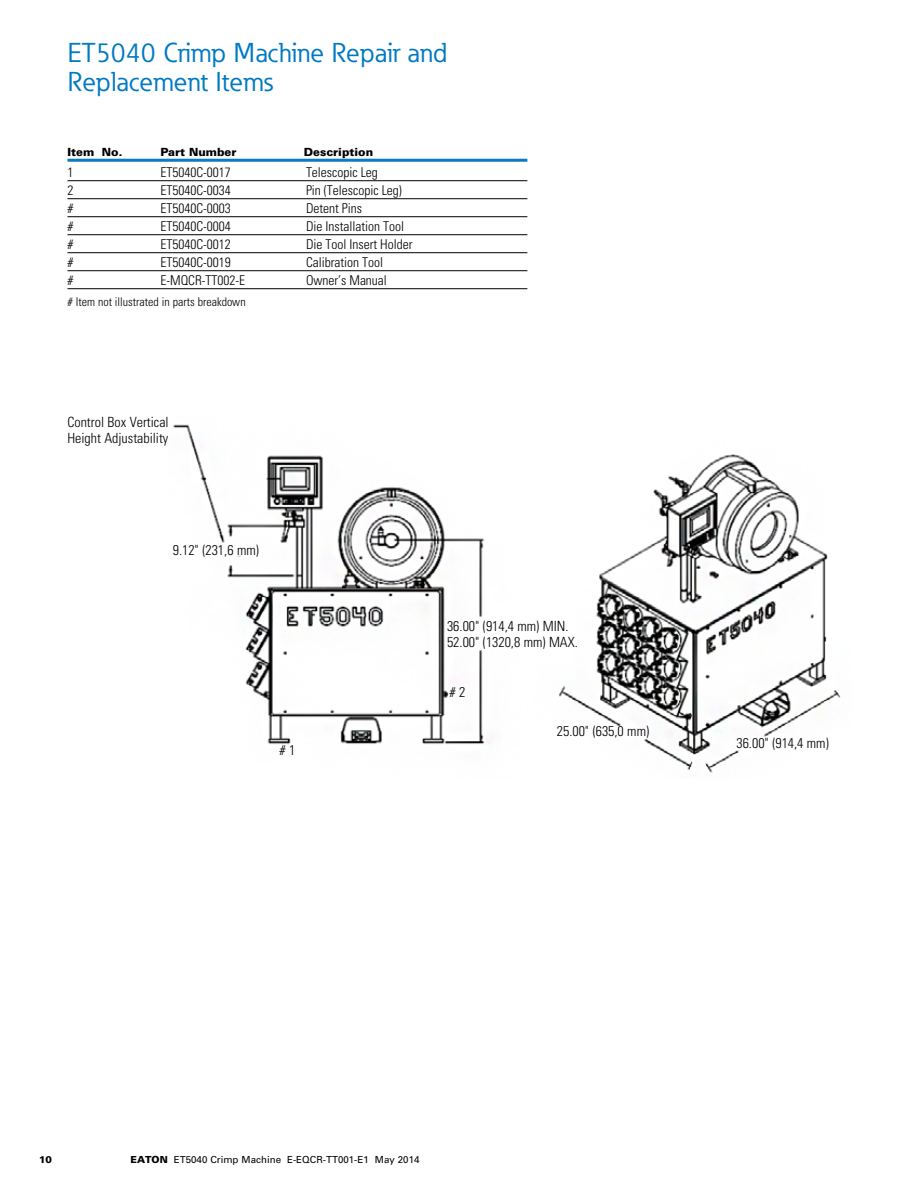
<style>
.page{position:relative;width:918px;height:1188px;background:#fff}
.page>*{position:absolute;margin:0;border:0;box-sizing:border-box;transform-origin:0 0}
.t1{font:27px/28.5px "Eaton";color:#0079c1}
.t2{font:300 condensed 14.1px/16.8px "Univers LT Std";color:#000}
.t3{font:300 condensed 13.5px "Univers LT Std";color:#000}
.t4{font:300 condensed 12px "Univers LT Std";color:#000}
.t5{font:900 11.25px "Univers LT Std";color:#000}
.t6{font:9.75px "Univers LT Std";color:#000}
.t7{font:900 9.75px "Univers LT Std";color:#000}
.s1{font-weight:900}
</style>
<div class="page">
<hr style="left:68px;top:159px;width:459px;height:3px;background:#0b7ac0">
<hr style="left:68px;top:180px;width:459px;height:1px;background:#000">
<hr style="left:68px;top:198px;width:459px;height:1px;background:#000">
<hr style="left:68px;top:216px;width:459px;height:1px;background:#000">
<hr style="left:68px;top:234px;width:459px;height:1px;background:#000">
<hr style="left:68px;top:252px;width:459px;height:1px;background:#000">
<hr style="left:68px;top:270px;width:459px;height:1px;background:#000">
<hr style="left:68px;top:288px;width:459px;height:1px;background:#000">
<img style="left:173px;top:424px;width:668px;height:349px">
<h1 class="t1" style="left:68px;top:39px;width:381px">ET5040 Crimp Machine Repair and<br>Replacement Items</h1>
<p class="t5" style="left:68px;top:145px;width:56px">Item No.</p>
<p class="t5" style="left:161px;top:145px;width:78px">Part Number</p>
<p class="t5" style="left:304px;top:145px;width:71px">Description</p>
<p class="t3" style="left:68px;top:164px;width:7px">1</p>
<p class="t3" style="left:161px;top:164px;width:72px">ET5040C-0017</p>
<p class="t3" style="left:306px;top:164px;width:73px">Telescopic Leg</p>
<p class="t3" style="left:68px;top:182px;width:7px">2</p>
<p class="t3" style="left:161px;top:182px;width:72px">ET5040C-0034</p>
<p class="t3" style="left:306px;top:182px;width:97px">Pin (Telescopic Leg)</p>
<p class="t3" style="left:68px;top:200px;width:7px">#</p>
<p class="t3" style="left:161px;top:200px;width:72px">ET5040C-0003</p>
<p class="t3" style="left:306px;top:200px;width:58px">Detent Pins</p>
<p class="t3" style="left:68px;top:218px;width:7px">#</p>
<p class="t3" style="left:161px;top:218px;width:72px">ET5040C-0004</p>
<p class="t3" style="left:306px;top:218px;width:100px">Die Installation Tool</p>
<p class="t3" style="left:68px;top:236px;width:7px">#</p>
<p class="t3" style="left:161px;top:236px;width:72px">ET5040C-0012</p>
<p class="t3" style="left:306px;top:236px;width:108px">Die Tool Insert Holder</p>
<p class="t3" style="left:68px;top:254px;width:7px">#</p>
<p class="t3" style="left:161px;top:254px;width:72px">ET5040C-0019</p>
<p class="t3" style="left:306px;top:254px;width:79px">Calibration Tool</p>
<p class="t3" style="left:68px;top:272px;width:7px">#</p>
<p class="t3" style="left:161px;top:272px;width:86px">E-MQCR-TT002-E</p>
<p class="t3" style="left:306px;top:272px;width:82px">Owner’s Manual</p>
<p class="t4" style="left:68px;top:294px;width:180px"># Item not illustrated in parts breakdown</p>
<p class="t2" style="left:68px;top:413px;width:103px">Control Box Vertical<br>Height Adjustability</p>
<p class="t2" style="left:173px;top:542px;width:88px">9.12" (231,6 mm)</p>
<p class="t2" style="left:279px;top:742px;width:17px"># 1</p>
<p class="t2" style="left:447px;top:617px;width:132px">36.00" (914,4 mm) MIN.<br>52.00" (1320,8 mm) MAX.</p>
<p class="t2" style="left:450px;top:683px;width:17px"># 2</p>
<p class="t2" style="left:557px;top:722px;width:94px">25.00" (635,0 mm)</p>
<p class="t2" style="left:737px;top:735px;width:94px">36.00" (914,4 mm)</p>
<p class="t7" style="left:39px;top:1153px;width:15px">10</p>
<p class="t6" style="left:131px;top:1153px;width:291px"><span class="s1">EATON</span> ET5040 Crimp Machine E-EQCR-TT001-E1 May 2014</p>
</div>
